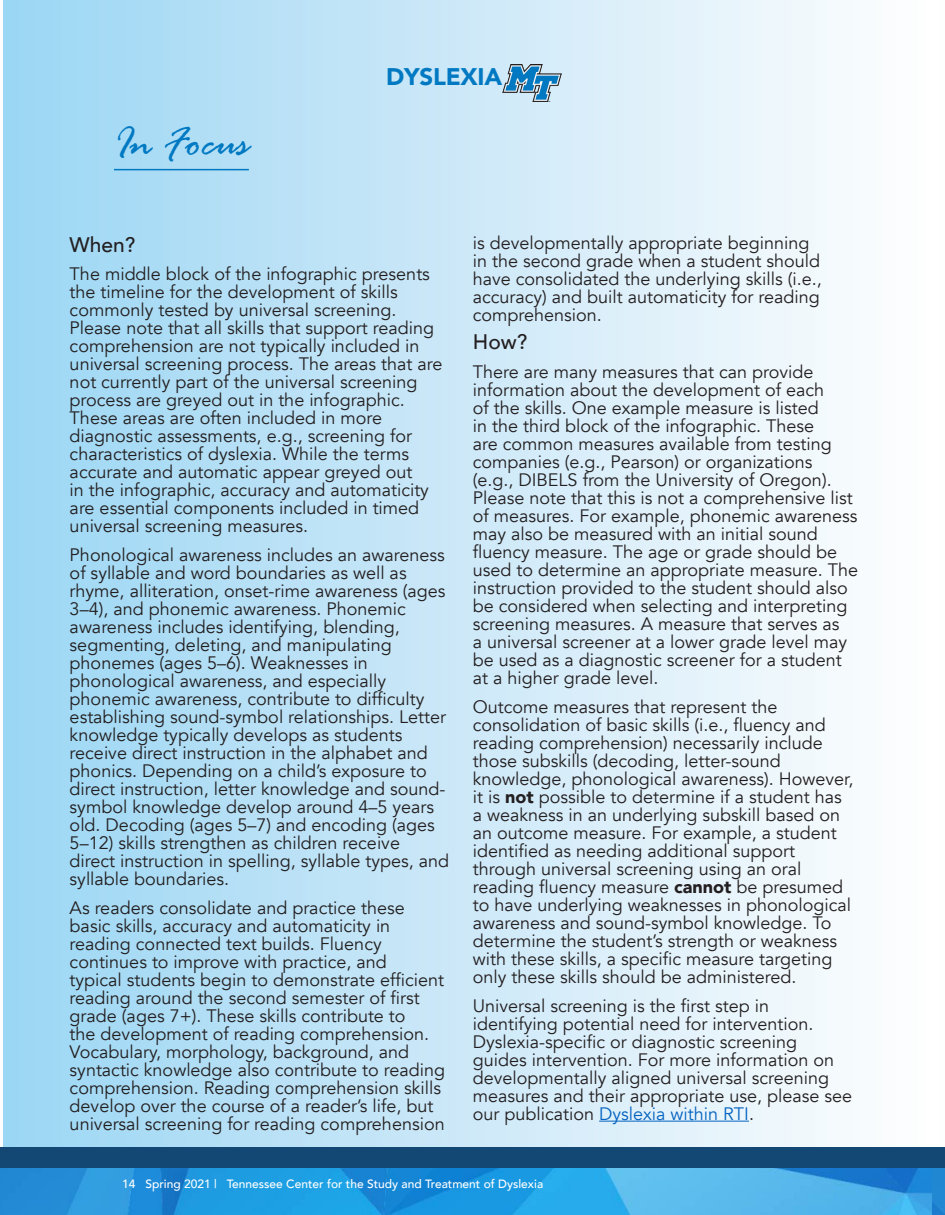
<style>
.page{position:relative;width:945px;height:1215px;background:#fff}
.page>*{position:absolute;margin:0;border:0;box-sizing:border-box;transform-origin:0 0}
.t1{font:italic 43.5px "Rage";color:#0079c2}
.t2{font:900 24px "Avenir";letter-spacing:-.01em;color:#0079c2}
.t3{font:500 21px "Avenir";color:#231f20}
.t4{font:18px/18px "Avenir";color:#231f20}
.t5{font:500 12px "Avenir";color:#fff}
.s1{font-weight:900}
.s2{color:#0563c1}
</style>
<div class="page">
<div style="left:3px;top:0;width:929px;height:1215px;background:linear-gradient(to right,#9bd5f3,#fefdfe)"></div>
<img style="left:0;top:1168px;width:945px;height:47px">
<div style="left:0;top:1148px;width:932px;height:20px;background:#144874"></div>
<img style="left:502px;top:65px;width:59px;height:37px">
<div style="left:930px;top:1148px;width:15px;height:20px;background:#144874"></div>
<hr style="left:599px;top:1121px;width:150px;height:1px;background:#0563c1">
<hr style="left:114px;top:169px;width:135px;height:1px;background:#0079c2">
<p class="t1" style="left:114px;top:119px;width:136px">In Focus</p>
<p class="t2" style="left:386px;top:56px;width:118px">DYSLEXIA</p>
<p class="t3" style="left:70px;top:226px;width:67px">When?</p>
<p class="t4" style="left:70px;top:266px;width:374px">The middle block of the infographic presents the timeline for the development of skills commonly tested by universal screening.<br>Please note that all skills that support reading comprehension are not typically included in universal screening process. The areas that are not currently part of the universal screening process are greyed out in the infographic.<br>These areas are often included in more diagnostic assessments, e.g., screening for characteristics of dyslexia. While the terms accurate and automatic appear greyed out<br>in the infographic, accuracy and automaticity are essential components included in timed universal screening measures.</p>
<p class="t4" style="left:70px;top:546px;width:381px">Phonological awareness includes an awareness of syllable and word boundaries as well as rhyme, alliteration, onset-rime awareness (ages 3–4), and phonemic awareness. Phonemic awareness includes identifying, blending, segmenting, deleting, and manipulating phonemes (ages 5–6). Weaknesses in phonological awareness, and especially phonemic awareness, contribute to difficulty establishing sound-symbol relationships. Letter knowledge typically develops as students receive direct instruction in the alphabet and phonics. Depending on a child’s exposure to direct instruction, letter knowledge and sound&shy;symbol knowledge develop around 4–5 years old. Decoding (ages 5–7) and encoding (ages 5–12) skills strengthen as children receive direct instruction in spelling, syllable types, and syllable boundaries.</p>
<p class="t4" style="left:70px;top:899px;width:377px">As readers consolidate and practice these basic skills, accuracy and automaticity in reading connected text builds. Fluency continues to improve with practice, and<br>typical students begin to demonstrate efficient reading around the second semester of first grade (ages 7+). These skills contribute to<br>the development of reading comprehension.<br>Vocabulary, morphology, background, and syntactic knowledge also contribute to reading comprehension. Reading comprehension skills develop over the course of a reader’s life, but universal screening for reading comprehension</p>
<p class="t4" style="left:473px;top:234px;width:351px">is developmentally appropriate beginning in the second grade when a student should have consolidated the underlying skills (i.e., accuracy) and built automaticity for reading comprehension.</p>
<p class="t3" style="left:473px;top:324px;width:56px">How?</p>
<p class="t4" style="left:473px;top:363px;width:387px">There are many measures that can provide information about the development of each<br>of the skills. One example measure is listed<br>in the third block of the infographic. These<br>are common measures available from testing companies (e.g., Pearson) or organizations<br>(e.g., DIBELS from the University of Oregon).<br>Please note that this is not a comprehensive list of measures. For example, phonemic awareness may also be measured with an initial sound fluency measure. The age or grade should be used to determine an appropriate measure. The instruction provided to the student should also be considered when selecting and interpreting screening measures. A measure that serves as<br>a universal screener at a lower grade level may be used as a diagnostic screener for a student at a higher grade level.</p>
<p class="t4" style="left:473px;top:698px;width:382px">Outcome measures that represent the consolidation of basic skills (i.e., fluency and reading comprehension) necessarily include those subskills (decoding, letter-sound knowledge, phonological awareness). However, it is <span class="s1">not</span> possible to determine if a student has a weakness in an underlying subskill based on an outcome measure. For example, a student identified as needing additional support through universal screening using an oral reading fluency measure <span class="s1">cannot</span> be presumed to have underlying weaknesses in phonological awareness and sound-symbol knowledge. To determine the student’s strength or weakness with these skills, a specific measure targeting only these skills should be administered.</p>
<p class="t4" style="left:473px;top:997px;width:381px">Universal screening is the first step in identifying potential need for intervention.<br>Dyslexia-specific or diagnostic screening guides intervention. For more information on developmentally aligned universal screening measures and their appropriate use, please see our publication <span class="s2">Dyslexia within RTI</span>.</p>
<p class="t5" style="left:122px;top:1173px;width:423px">14 Spring 2021 | Tennessee Center for the Study and Treatment of Dyslexia</p>
</div>
